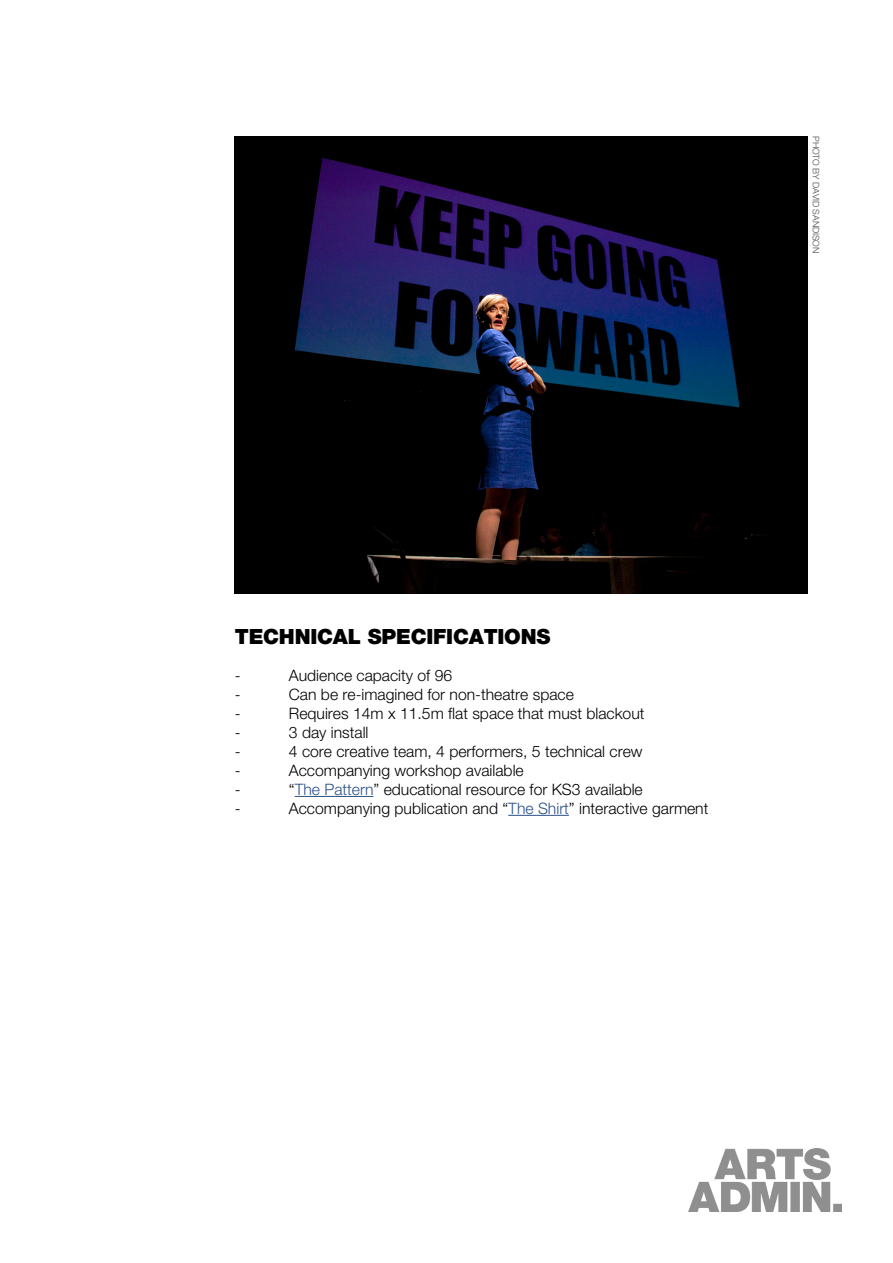
<style>
.page{position:relative;width:893px;height:1263px;background:#fff}
.page>*{position:absolute;margin:0;border:0;box-sizing:border-box;transform-origin:0 0}
.t1{font:900 21px "Helvetica Neue CELT";letter-spacing:-.01em;color:#000}
.t2{font:300 15.75px "Helvetica Neue CELT";color:#000}
.t3{font:300 9px "Helvetica Neue CELT";letter-spacing:-.01em;color:#4a4b4b}
.s1{color:#2d528a}
</style>
<div class="page">
<img style="left:689px;top:1148px;width:153px;height:64px">
<hr style="left:295px;top:796px;width:78px;height:1px;background:#2d528a">
<hr style="left:508px;top:815px;width:61px;height:1px;background:#2d528a">
<img style="left:235px;top:136px;width:573px;height:457px">
<p class="t3" style="left:821px;top:136px;width:119px;rotate:90deg">PHOTO BY DAVID SANDISON</p>
<h1 class="t1" style="left:235px;top:623px;width:317px">TECHNICAL SPECIFICATIONS</h1>
<p class="t2" style="left:235px;top:666px;width:7px">-</p>
<p class="t2" style="left:289px;top:666px;width:165px">Audience capacity of 96</p>
<p class="t2" style="left:235px;top:685px;width:7px">-</p>
<p class="t2" style="left:289px;top:685px;width:287px">Can be re-imagined for non-theatre space</p>
<p class="t2" style="left:235px;top:704px;width:7px">-</p>
<p class="t2" style="left:289px;top:704px;width:357px">Requires 14m x 11.5m flat space that must blackout</p>
<p class="t2" style="left:235px;top:723px;width:7px">-</p>
<p class="t2" style="left:289px;top:723px;width:81px">3 day install</p>
<p class="t2" style="left:235px;top:742px;width:7px">-</p>
<p class="t2" style="left:289px;top:742px;width:355px">4 core creative team, 4 performers, 5 technical crew</p>
<p class="t2" style="left:235px;top:761px;width:7px">-</p>
<p class="t2" style="left:289px;top:761px;width:236px">Accompanying workshop available</p>
<p class="t2" style="left:235px;top:780px;width:7px">-</p>
<p class="t2" style="left:289px;top:780px;width:355px">“<span class="s1">The Pattern</span>” educational resource for KS3 available</p>
<p class="t2" style="left:235px;top:798px;width:7px">-</p>
<p class="t2" style="left:289px;top:798px;width:421px">Accompanying publication and “<span class="s1">The Shirt</span>” interactive garment</p>
</div>
